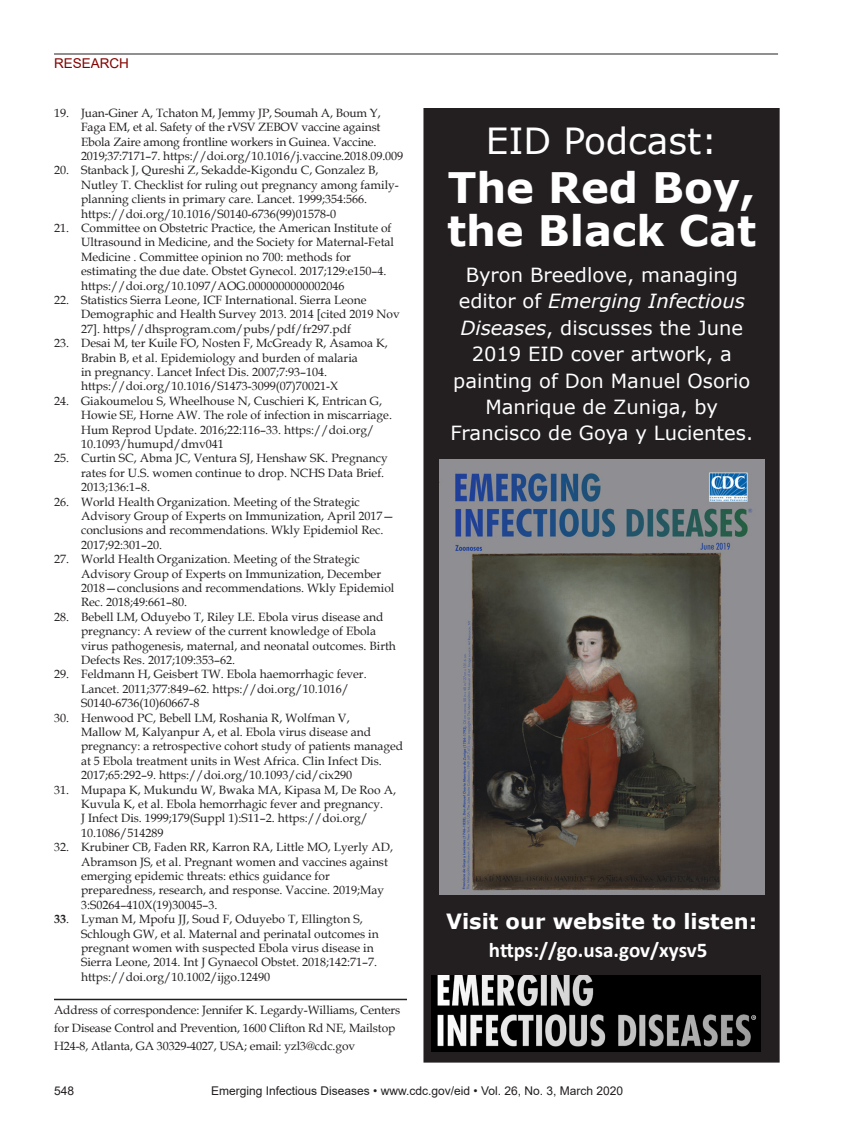
<style>
.page{position:relative;width:851px;height:1134px;background:#fff}
.page>*{position:absolute;margin:0;border:0;box-sizing:border-box;transform-origin:0 0}
.t1{font:700 42px/42.9px "Verdana";letter-spacing:-.005em;color:#fff}
.t2{font:36px "Verdana";letter-spacing:-.005em;color:#fff}
.t3{font:700 21px "Verdana";color:#fff}
.t4{font:700 21px "Calibri";letter-spacing:-.005em;color:#fff}
.t5{font:19.5px/26.4px "Verdana";color:#fff;text-align:center}
.t6{font:13.5px "Arial";color:#820301}
.References{font:12px/14.4px "Book Antiqua";color:#231f20}
.Correspondence{font:12px/18px "Book Antiqua";letter-spacing:-.01em;color:#231f20}
.t7{font:12px "Arial";color:#231f20}
.s1{font-weight:700}
.s2{font-style:italic}
</style>
<div class="page">
<hr style="left:54px;top:54px;width:724px;height:1px;background:#231f20">
<hr style="left:54px;top:999px;width:353px;height:1px;background:#231f20">
<div style="left:424px;top:109px;width:354px;height:953px;background:#231f20"></div>
<div style="left:423px;top:108px;width:356px;height:955px;border:2px solid #231f20"></div>
<img style="left:439px;top:460px;width:325px;height:434px">
<img style="left:431px;top:975px;width:329px;height:77px">
<p class="t6" style="left:54px;top:54px;width:77px">RESEARCH</p>
<p class="References" style="left:81px;top:105px;width:323px;text-indent:-27px">19. Juan-Giner A, Tchaton M, Jemmy JP, Soumah A, Boum Y, Faga EM, et al. Safety of the rVSV ZEBOV vaccine against Ebola Zaire among frontline workers in Guinea. Vaccine.<br>2019;37:7171–7. https://doi.org/10.1016/j.vaccine.2018.09.009</p>
<p class="References" style="left:81px;top:163px;width:319px;text-indent:-27px">20. Stanback J, Qureshi Z, Sekadde-Kigondu C, Gonzalez B, Nutley T. Checklist for ruling out pregnancy among family&shy;planning clients in primary care. Lancet. 1999;354:566. https://doi.org/10.1016/S0140-6736(99)01578-0</p>
<p class="References" style="left:81px;top:220px;width:314px;text-indent:-27px">21. Committee on Obstetric Practice, the American Institute of Ultrasound in Medicine, and the Society for Maternal-Fetal Medicine . Committee opinion no 700: methods for estimating the due date. Obstet Gynecol. 2017;129:e150–4. https://doi.org/10.1097/AOG.0000000000002046</p>
<p class="References" style="left:81px;top:292px;width:320px;text-indent:-27px">22. Statistics Sierra Leone, ICF International. Sierra Leone<br>Demographic and Health Survey 2013. 2014 [cited 2019 Nov<br>27]. https//dhsprogram.com/pubs/pdf/fr297.pdf</p>
<p class="References" style="left:81px;top:336px;width:308px;text-indent:-27px">23. Desai M, ter Kuile FO, Nosten F, McGready R, Asamoa K, Brabin B, et al. Epidemiology and burden of malaria<br>in pregnancy. Lancet Infect Dis. 2007;7:93–104. https://doi.org/10.1016/S1473-3099(07)70021-X</p>
<p class="References" style="left:81px;top:393px;width:312px;text-indent:-27px">24. Giakoumelou S, Wheelhouse N, Cuschieri K, Entrican G, Howie SE, Horne AW. The role of infection in miscarriage.<br>Hum Reprod Update. 2016;22:116–33. https://doi.org/ 10.1093/humupd/dmv041</p>
<p class="References" style="left:81px;top:451px;width:308px;text-indent:-27px">25. Curtin SC, Abma JC, Ventura SJ, Henshaw SK. Pregnancy rates for U.S. women continue to drop. NCHS Data Brief.<br>2013;136:1–8.</p>
<p class="References" style="left:81px;top:494px;width:315px;text-indent:-27px">26. World Health Organization. Meeting of the Strategic Advisory Group of Experts on Immunization, April 2017— conclusions and recommendations. Wkly Epidemiol Rec.<br>2017;92:301–20.</p>
<p class="References" style="left:81px;top:552px;width:315px;text-indent:-27px">27. World Health Organization. Meeting of the Strategic Advisory Group of Experts on Immunization, December 2018—conclusions and recommendations. Wkly Epidemiol Rec. 2018;49:661–80.</p>
<p class="References" style="left:81px;top:609px;width:316px;text-indent:-27px">28. Bebell LM, Oduyebo T, Riley LE. Ebola virus disease and pregnancy: A review of the current knowledge of Ebola virus pathogenesis, maternal, and neonatal outcomes. Birth Defects Res. 2017;109:353–62.</p>
<p class="References" style="left:81px;top:667px;width:287px;text-indent:-27px">29. Feldmann H, Geisbert TW. Ebola haemorrhagic fever.<br>Lancet. 2011;377:849–62. https://doi.org/10.1016/<br>S0140-6736(10)60667-8</p>
<p class="References" style="left:81px;top:710px;width:323px;text-indent:-27px">30. Henwood PC, Bebell LM, Roshania R, Wolfman V,<br>Mallow M, Kalyanpur A, et al. Ebola virus disease and pregnancy: a retrospective cohort study of patients managed at 5 Ebola treatment units in West Africa. Clin Infect Dis.<br>2017;65:292–9. https://doi.org/10.1093/cid/cix290</p>
<p class="References" style="left:81px;top:782px;width:316px;text-indent:-27px">31. Mupapa K, Mukundu W, Bwaka MA, Kipasa M, De Roo A, Kuvula K, et al. Ebola hemorrhagic fever and pregnancy.<br>J Infect Dis. 1999;179(Suppl 1):S11–2. https://doi.org/ 10.1086/514289</p>
<p class="References" style="left:81px;top:840px;width:313px;text-indent:-27px">32. Krubiner CB, Faden RR, Karron RA, Little MO, Lyerly AD, Abramson JS, et al. Pregnant women and vaccines against emerging epidemic threats: ethics guidance for preparedness, research, and response. Vaccine. 2019;May 3:S0264–410X(19)30045–3.</p>
<p class="References" style="left:81px;top:912px;width:299px;text-indent:-27px"><span class="s1">33</span>. Lyman M, Mpofu JJ, Soud F, Oduyebo T, Ellington S, Schlough GW, et al. Maternal and perinatal outcomes in pregnant women with suspected Ebola virus disease in Sierra Leone, 2014. Int J Gynaecol Obstet. 2018;142:71–7. https://doi.org/10.1002/ijgo.12490</p>
<p class="Correspondence" style="left:54px;top:1000px;width:348px">Address of correspondence: Jennifer K. Legardy-Williams, Centers for Disease Control and Prevention, 1600 Clifton Rd NE, Mailstop<br>H24-8, Atlanta, GA 30329-4027, USA; email: yzl3@cdc.gov</p>
<p class="t7" style="left:54px;top:1083px;width:22px">548</p>
<p class="t7" style="left:211px;top:1083px;width:413px">Emerging Infectious Diseases • www.cdc.gov/eid • Vol. 26, No. 3, March 2020</p>
<p class="t2" style="left:486px;top:116px;width:233px">EID Podcast:</p>
<p class="t1" style="left:447px;top:165px;width:311px">The Red Boy, the Black Cat</p>
<p class="t5" style="left:450px;top:261px;width:304px">Byron Breedlove, managing editor of <span class="s2">Emerging Infectious<br>Diseases</span>, discusses the June<br>2019 EID cover artwork, a painting of Don Manuel Osorio<br>Manrique de Zuniga, by<br>Francisco de Goya y Lucientes.</p>
<p class="t3" style="left:446px;top:906px;width:313px">Visit our website to listen:</p>
<p class="t4" style="left:489px;top:935px;width:220px">https://go.usa.gov/xysv5</p>
</div>
